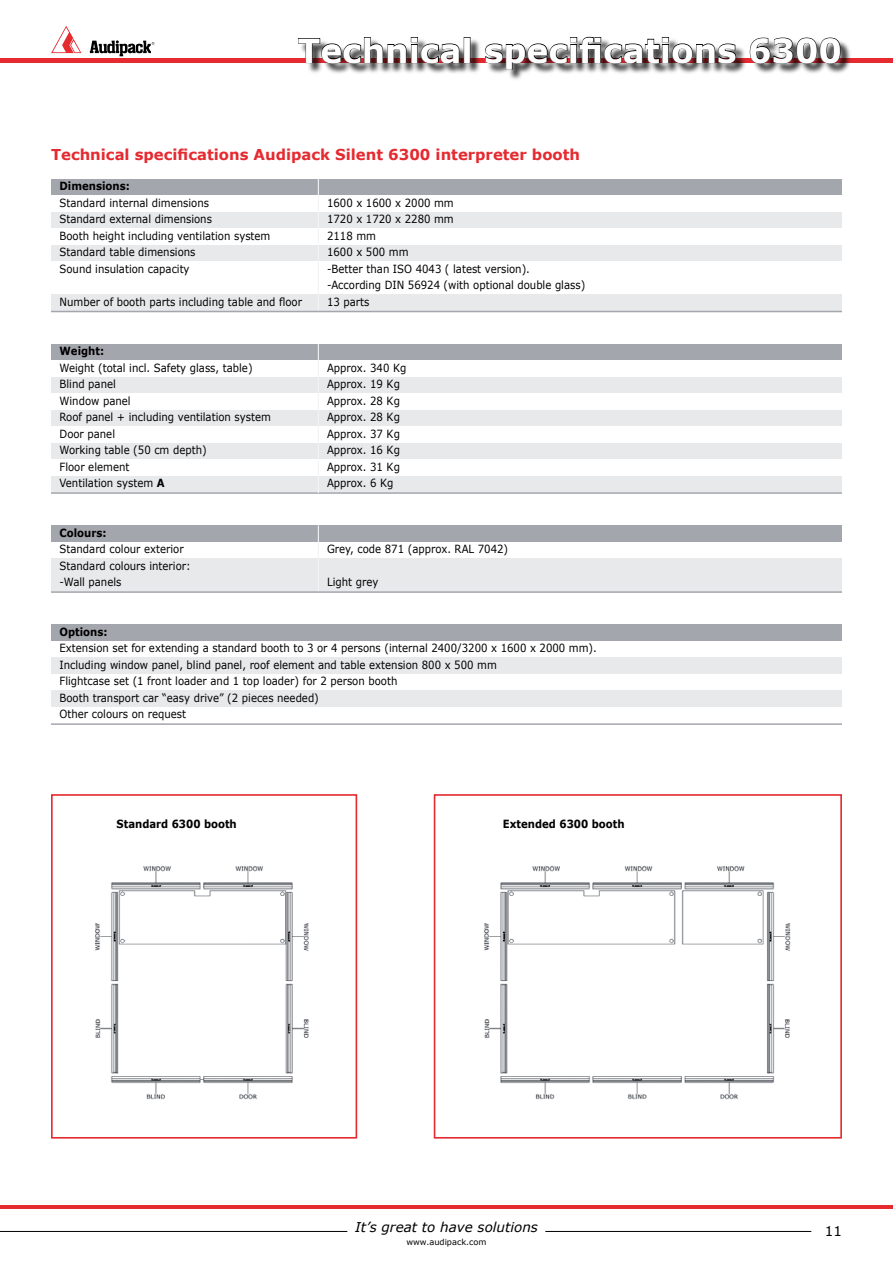
<style>
.page{position:relative;width:893px;height:1263px;background:#fff}
.page>*{position:absolute;margin:0;border:0;box-sizing:border-box;transform-origin:0 0}
.t1{font:700 33px "Verdana";color:#fff}
.t2{font:700 15px "Verdana";color:#e52a30}
.t3{font:italic 13.5px "Verdana";color:#000}
.t4{font:13.5px "Verdana";color:#000}
.t5{font:11.25px/16.5px "Verdana";color:#000;scale:.9 1}
.t6{font:700 11.25px "Verdana";color:#000;scale:.9 1}
.t7{font:8.25px "Verdana";color:#000}
.s1{font-weight:700}
</style>
<div class="page">
<hr style="left:545px;top:1231px;width:266px;height:1px;background:#000">
<hr style="left:0;top:1231px;width:347px;height:1px;background:#000">
<hr style="left:0;top:59px;width:893px;height:4px;background:#e52a30">
<hr style="left:0;top:1205px;width:893px;height:3px;background:#e52a30">
<svg style="left:51px;top:26px;width:30px;height:27px"></svg>
<svg style="left:90px;top:40px;width:64px;height:16px"></svg>
<div style="left:300px;top:37px;width:553px;height:44px;background:#000;opacity:.75"></div>
<svg style="left:298px;top:37px;width:162px;height:27px"></svg>
<div style="left:464px;top:37px;width:6px;height:26px;border:1px solid #000"></div>
<svg style="left:485px;top:37px;width:251px;height:33px"></svg>
<svg style="left:749px;top:37px;width:92px;height:27px"></svg>
<div style="left:51px;top:179px;width:791px;height:16px;background:#a3a6ac"></div>
<div style="left:51px;top:212px;width:791px;height:16px;background:#e7e9eb"></div>
<div style="left:51px;top:245px;width:791px;height:16px;background:#e7e9eb"></div>
<div style="left:51px;top:294px;width:791px;height:17px;background:#e7e9eb"></div>
<hr style="left:318px;top:179px;width:1px;height:133px;background:#f3f4f5">
<hr style="left:51px;top:311px;width:791px;height:1px;background:#a3a6ac">
<div style="left:51px;top:344px;width:791px;height:16px;background:#a3a6ac"></div>
<div style="left:51px;top:377px;width:791px;height:16px;background:#e7e9eb"></div>
<div style="left:51px;top:410px;width:791px;height:16px;background:#e7e9eb"></div>
<div style="left:51px;top:443px;width:791px;height:16px;background:#e7e9eb"></div>
<div style="left:51px;top:476px;width:791px;height:16px;background:#e7e9eb"></div>
<div style="left:51px;top:525px;width:791px;height:17px;background:#a3a6ac"></div>
<div style="left:51px;top:558px;width:791px;height:17px;background:#e7e9eb"></div>
<div style="left:51px;top:575px;width:791px;height:16px;background:#e7e9eb"></div>
<hr style="left:51px;top:492px;width:791px;height:2px;background:#a3a6ac">
<div style="left:51px;top:624px;width:791px;height:17px;background:#a3a6ac"></div>
<div style="left:51px;top:657px;width:791px;height:17px;background:#e7e9eb"></div>
<hr style="left:51px;top:723px;width:791px;height:2px;background:#a3a6ac">
<div style="left:51px;top:690px;width:791px;height:17px;background:#e7e9eb"></div>
<hr style="left:318px;top:344px;width:1px;height:149px;background:#f3f4f5">
<hr style="left:318px;top:525px;width:1px;height:67px;background:#f3f4f5">
<hr style="left:51px;top:591px;width:791px;height:2px;background:#a3a6ac">
<img style="left:95px;top:866px;width:214px;height:234px">
<div style="left:51px;top:794px;width:306px;height:344px;border:2px solid #e52a30"></div>
<img style="left:484px;top:866px;width:307px;height:234px">
<div style="left:434px;top:794px;width:408px;height:344px;border:2px solid #e52a30"></div>
<h1 class="t1" style="left:298px;top:30px;width:546px">Technical specifications 6300</h1>
<h2 class="t2" style="left:51px;top:145px;width:531px">Technical specifications Audipack Silent 6300 interpreter booth</h2>
<p class="t6" style="left:60px;top:179px;width:80px">Dimensions:</p>
<p class="t5" style="left:60px;top:194px;width:168px">Standard internal dimensions</p>
<p class="t5" style="left:327px;top:194px;width:142px">1600 x 1600 x 2000 mm</p>
<p class="t5" style="left:60px;top:211px;width:171px">Standard external dimensions</p>
<p class="t5" style="left:327px;top:211px;width:142px">1720 x 1720 x 2280 mm</p>
<p class="t5" style="left:60px;top:227px;width:236px">Booth height including ventilation system</p>
<p class="t5" style="left:327px;top:227px;width:56px">2118 mm</p>
<p class="t5" style="left:60px;top:244px;width:153px">Standard table dimensions</p>
<p class="t5" style="left:327px;top:244px;width:92px">1600 x 500 mm</p>
<p class="t5" style="left:60px;top:260px;width:146px">Sound insulation capacity</p>
<p class="t5" style="left:327px;top:260px;width:288px">-Better than ISO 4043 ( latest version). -According DIN 56924 (with optional double glass)</p>
<p class="t5" style="left:60px;top:293px;width:271px">Number of booth parts including table and floor</p>
<p class="t5" style="left:327px;top:293px;width:49px">13 parts</p>
<p class="t6" style="left:60px;top:344px;width:51px">Weight:</p>
<p class="t5" style="left:60px;top:359px;width:216px">Weight (total incl. Safety glass, table)</p>
<p class="t5" style="left:327px;top:359px;width:90px">Approx. 340 Kg</p>
<p class="t5" style="left:60px;top:376px;width:64px">Blind panel</p>
<p class="t5" style="left:327px;top:376px;width:83px">Approx. 19 Kg</p>
<p class="t5" style="left:60px;top:392px;width:81px">Window panel</p>
<p class="t5" style="left:327px;top:392px;width:83px">Approx. 28 Kg</p>
<p class="t5" style="left:60px;top:409px;width:236px">Roof panel + including ventilation system</p>
<p class="t5" style="left:327px;top:409px;width:83px">Approx. 28 Kg</p>
<p class="t5" style="left:60px;top:425px;width:63px">Door panel</p>
<p class="t5" style="left:327px;top:425px;width:83px">Approx. 37 Kg</p>
<p class="t5" style="left:60px;top:442px;width:165px">Working table (50 cm depth)</p>
<p class="t5" style="left:327px;top:442px;width:83px">Approx. 16 Kg</p>
<p class="t5" style="left:60px;top:458px;width:79px">Floor element</p>
<p class="t5" style="left:327px;top:458px;width:83px">Approx. 3 1 Kg</p>
<p class="t5" style="left:60px;top:475px;width:118px">Ventilation system <span class="s1">A</span></p>
<p class="t5" style="left:327px;top:475px;width:75px">Approx. 6 Kg</p>
<p class="t6" style="left:60px;top:526px;width:54px">Colours:</p>
<p class="t5" style="left:60px;top:541px;width:140px">Standard colour exterior</p>
<p class="t5" style="left:327px;top:541px;width:203px">Grey, code 871 (approx. RAL 7042)</p>
<p class="t5" style="left:60px;top:557px;width:147px">Standard colours interior: -Wall panels</p>
<p class="t5" style="left:327px;top:574px;width:59px">Light grey</p>
<p class="t6" style="left:60px;top:625px;width:55px">Options:</p>
<p class="t5" style="left:60px;top:640px;width:598px">Extension set for extending a standard booth to 3 or 4 persons (internal 2400/3200 x 1600 x 2000 mm).<br>Including window panel, blind panel, roof element and table extension 800 x 500 mm<br>Flightcase set (1 front loader and 1 top loader) for 2 person booth<br>Booth transport car “easy drive” (2 pieces needed)<br>Other colours on request</p>
<p class="t6" style="left:117px;top:816px;width:135px">Standard 6300 booth</p>
<p class="t6" style="left:503px;top:816px;width:137px">Extended 6300 booth</p>
<p class="t3" style="left:355px;top:1218px;width:184px">It’s great to have solutions</p>
<p class="t7" style="left:406px;top:1237px;width:82px">www.audipack.com</p>
<p class="t4" style="left:825px;top:1223px;width:19px">11</p>
</div>
